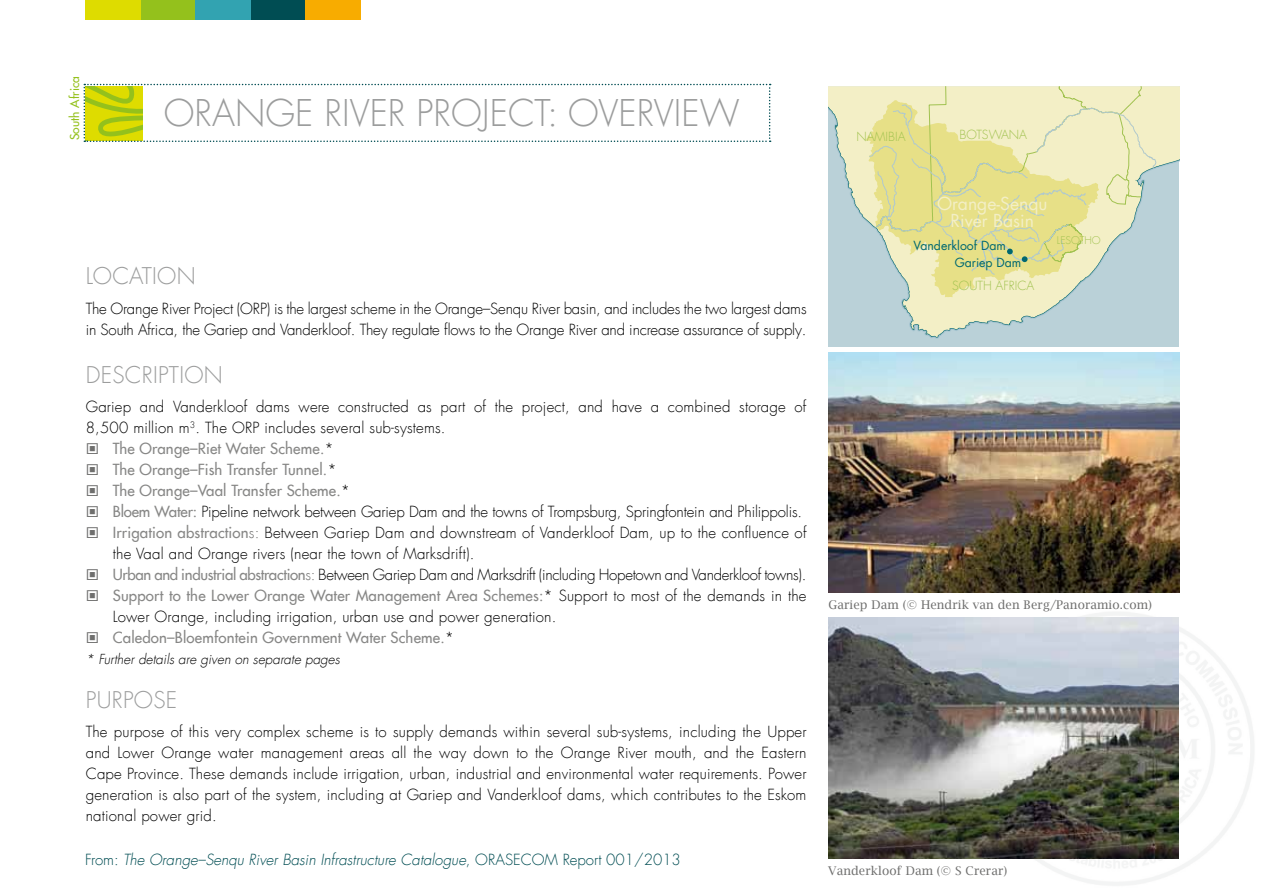
<style>
.page{position:relative;width:1263px;height:893px;background:#fff}
.page>*{position:absolute;margin:0;border:0;box-sizing:border-box;transform-origin:0 0}
.t1{font:300 36px "Futura Com";color:#9c9d9d}
.t2{font:300 22.5px "Futura Com";letter-spacing:.01em;color:#9c9d9d}
.t3{font:17.55px/17.5px "Futura Com";color:#f3efc6;text-align:center}
.t4{font:300 15px/21px "Futura Com";letter-spacing:.01em;color:#000}
.t5{font:300 15px/21px "Futura Com";letter-spacing:-.01em;color:#000}
.t6{font:italic 300 15px "Futura Com";color:#004d53}
.t7{font:italic 300 13.5px "Futura Com";color:#000}
.t8{font:300 12.3px "Futura Com";color:#a1c250}
.t9{font:12.3px "Futura Com";color:#006870}
.t10{font:12px "Lucida Bright";letter-spacing:.01em;color:#6f6f6e}
.t11{font:500 12px "Futura Com";letter-spacing:.01em;color:#94c11c}
.t12{font:300 10.35px "Futura Com";color:#a1c250}
.s1{font-weight:500;color:#878786}
.s2{color:#6f6f6e}
.s3{font-style:normal}
</style>
<div class="page">
<div style="left:250px;top:0;width:55px;height:20px;background:#004d53"></div>
<div style="left:140px;top:0;width:55px;height:20px;background:#94c11c"></div>
<div style="left:85px;top:0;width:55px;height:20px;background:#dedc00"></div>
<div style="left:305px;top:0;width:55px;height:20px;background:#f8ac00"></div>
<div style="left:195px;top:0;width:55px;height:20px;background:#32a3b1"></div>
<img style="left:968px;top:612px;width:286px;height:274px">
<svg style="left:84px;top:84px;width:687px;height:58px"></svg>
<img style="left:828px;top:353px;width:351px;height:240px">
<img style="left:828px;top:618px;width:351px;height:240px">
<svg style="left:828px;top:86px;width:351px;height:260px;background:#dbe0b9"></svg>
<p class="t11" style="left:66px;top:140px;width:66px;rotate:-90deg">South Africa</p>
<h1 class="t1" style="left:164px;top:89px;width:565px">Orange River Project: Overview</h1>
<p class="t8" style="left:856px;top:128px;width:51px">NAMIBIA</p>
<p class="t8" style="left:959px;top:127px;width:69px">BOTSWANA</p>
<h2 class="t2" style="left:86px;top:261px;width:111px">Location</h2>
<p class="t5" style="left:86px;top:298px;width:722px">The Orange River Project (ORP) is the largest scheme in the Orange–Senqu River basin, and includes the two largest dams in South Africa, the Gariep and Vanderkloof. They regulate flows to the Orange River and increase assurance of supply.</p>
<h2 class="t2" style="left:86px;top:360px;width:139px">Description</h2>
<p class="t4" style="left:86px;top:396px;width:722px">Gariep and Vanderkloof dams were constructed as part of the project, and have a combined storage of<br>8,500 million m<sup>3</sup>. The ORP</p>
<p class="t4" style="left:113px;top:417px;width:695px;text-indent:152px">includes several sub-systems.<br><span class="s1">The Orange–Riet Water Scheme.</span>*<br><span class="s1">The Orange–Fish Transfer Tunnel.</span>*<br><span class="s1">The Orange–Vaal Transfer Scheme.</span>*<br><span class="s1">Bloem Water:</span> Pipeline network between Gariep Dam and the towns of Trompsburg, Springfontein and Philippolis.<br><span class="s1">Irrigation abstraction</span><span class="s2">s:</span> Between Gariep Dam and downstream of Vanderkloof Dam, up to the confluence of the Vaal and Orange rivers (near the town of Marksdrift).<br><span class="s1">Urban and industrial abstraction</span><span class="s2">s:</span> Between Gariep Dam and Marksdrift (including Hopetown and Vanderkloof towns).<br><span class="s1">Support to the Lower Orange Water Management Area Schemes:</span>* Support to most of the demands in the Lower Orange, including irrigation, urban use and power generation.<br><span class="s1">Caledon–Bloemfontein Government Water Scheme.</span>*</p>
<p class="t7" style="left:86px;top:650px;width:256px">* Further details are given on separate pages</p>
<h2 class="t2" style="left:86px;top:685px;width:93px">Pu rpose</h2>
<p class="t5" style="left:86px;top:721px;width:722px;text-align:justify">The purpose of this very complex scheme is to supply demands within several sub-systems, including the Upper and Lower Orange water management areas all the way down to the Orange River mouth, and the Eastern Cape Province. These demands include irrigation, urban, industrial and environmental water requirements. Power generation is also part of the system, including at Gariep and Vanderkloof dams, which contributes to the Eskom national power grid.</p>
<p class="t6" style="left:85px;top:850px;width:597px"><span class="s3">From:</span> The Orange–Senqu River Basin Infrastructure Catalogue<span class="s3">, ORASECOM Report 001/2013</span></p>
<p class="t3" style="left:937px;top:194px;width:112px">Orange-Senqu<br>River Basin</p>
<p class="t9" style="left:955px;top:254px;width:68px">Gariep Dam</p>
<p class="t9" style="left:914px;top:237px;width:94px">Vanderkloof Dam</p>
<p class="t8" style="left:952px;top:278px;width:84px">SOUTH AFRICA</p>
<p class="t12" style="left:1057px;top:233px;width:45px">LESOTHO</p>
<p class="t10" style="left:828px;top:598px;width:325px">Gariep Dam (© Hendrik van den Berg/Panoramio.com)</p>
<p class="t10" style="left:828px;top:863px;width:181px">Vanderkloof Dam (© S Crerar)</p>
</div>
